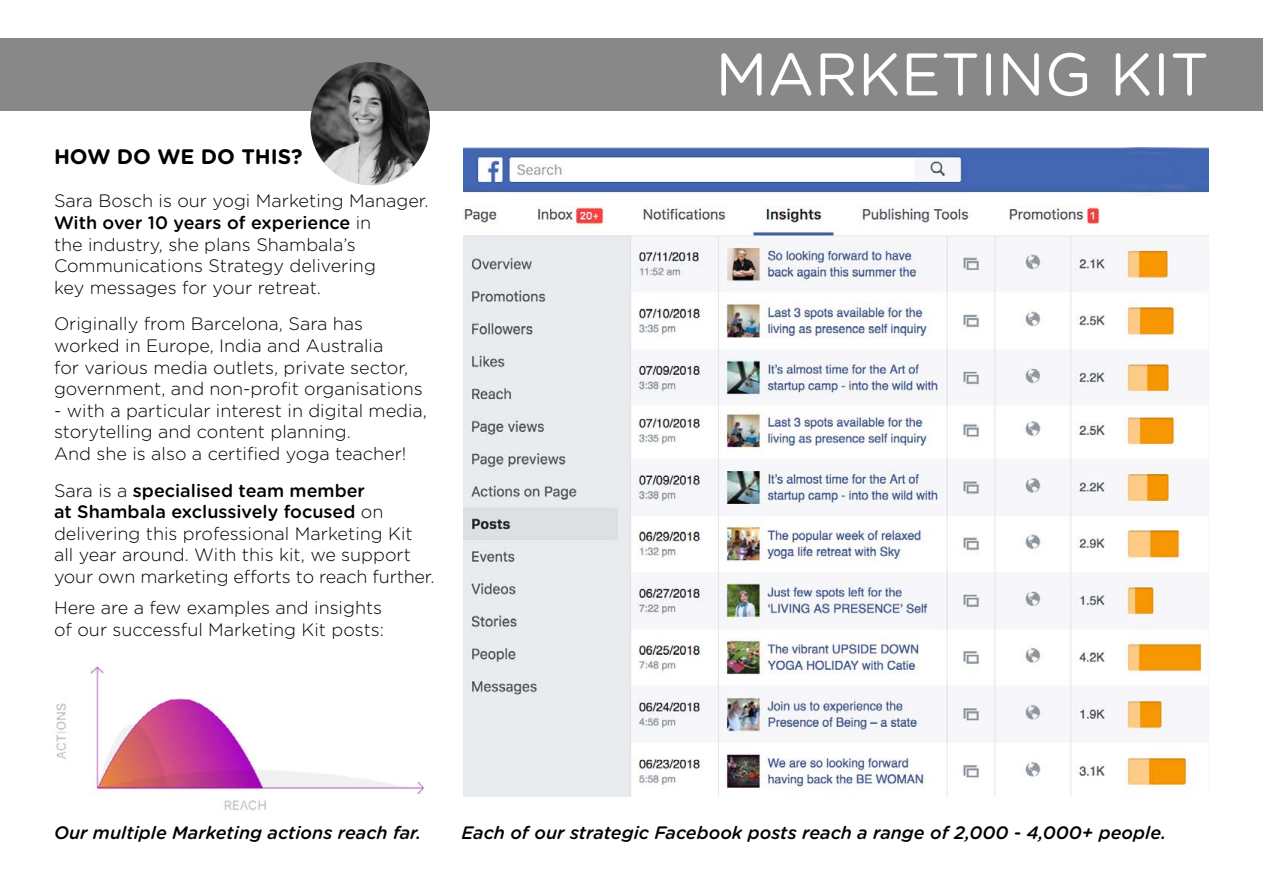
<style>
.page{position:relative;width:1263px;height:893px;background:#fff}
.page>*{position:absolute;margin:0;border:0;box-sizing:border-box;transform-origin:0 0}
.t1{font:60px "Gotham Rounded";color:#fff}
.t2{font:700 21px "Gotham Rounded";color:#000}
.t3{font:300 18px/21.6px "Gotham Rounded";color:#000}
.t4{font:italic 500 18px "Gotham Rounded";color:#000}
.s1{font-weight:500}
</style>
<div class="page">
<div style="left:0;top:38px;width:1263px;height:73px;background:#888"></div>
<img style="left:56px;top:664px;width:368px;height:147px">
<img style="left:310px;top:62px;width:120px;height:123px">
<img style="left:464px;top:147px;width:745px;height:650px">
<p class="t2" style="left:54px;top:141px;width:250px">HOW DO WE DO THIS?</p>
<p class="t3" style="left:54px;top:189px;width:376px">Sara Bosch is our yogi Marketing Manager.<br><span class="s1">With over 10 years of experience</span> in<br>the industry, she plans Shambala’s Communications Strategy delivering<br>key messages for your retreat.</p>
<p class="t3" style="left:54px;top:312px;width:370px">Originally from Barcelona, Sara has worked in Europe, India and Australia<br>for various media outlets, private sector, government, and non-profit organisations</p>
<p class="t3" style="left:54px;top:399px;width:375px">- with a particular interest in digital media, storytelling and content planning.<br>And she is also a certified yoga teacher!</p>
<p class="t3" style="left:54px;top:479px;width:382px">Sara is a <span class="s1">specialised team member<br>at Shambala exclussively focused</span> on delivering this professional Marketing Kit all year around. With this kit, we support your own marketing efforts to reach further.</p>
<p class="t3" style="left:54px;top:596px;width:332px">Here are a few examples and insights of our successful Marketing Kit posts:</p>
<h1 class="t1" style="left:715px;top:33px;width:495px">MARKETING KIT</h1>
<p class="t4" style="left:54px;top:820px;width:369px">Our multiple Marketing actions reach far.</p>
<p class="t4" style="left:461px;top:820px;width:706px">Each of our strategic Facebook posts reach a range of 2,000 - 4,000+ people.</p>
</div>
